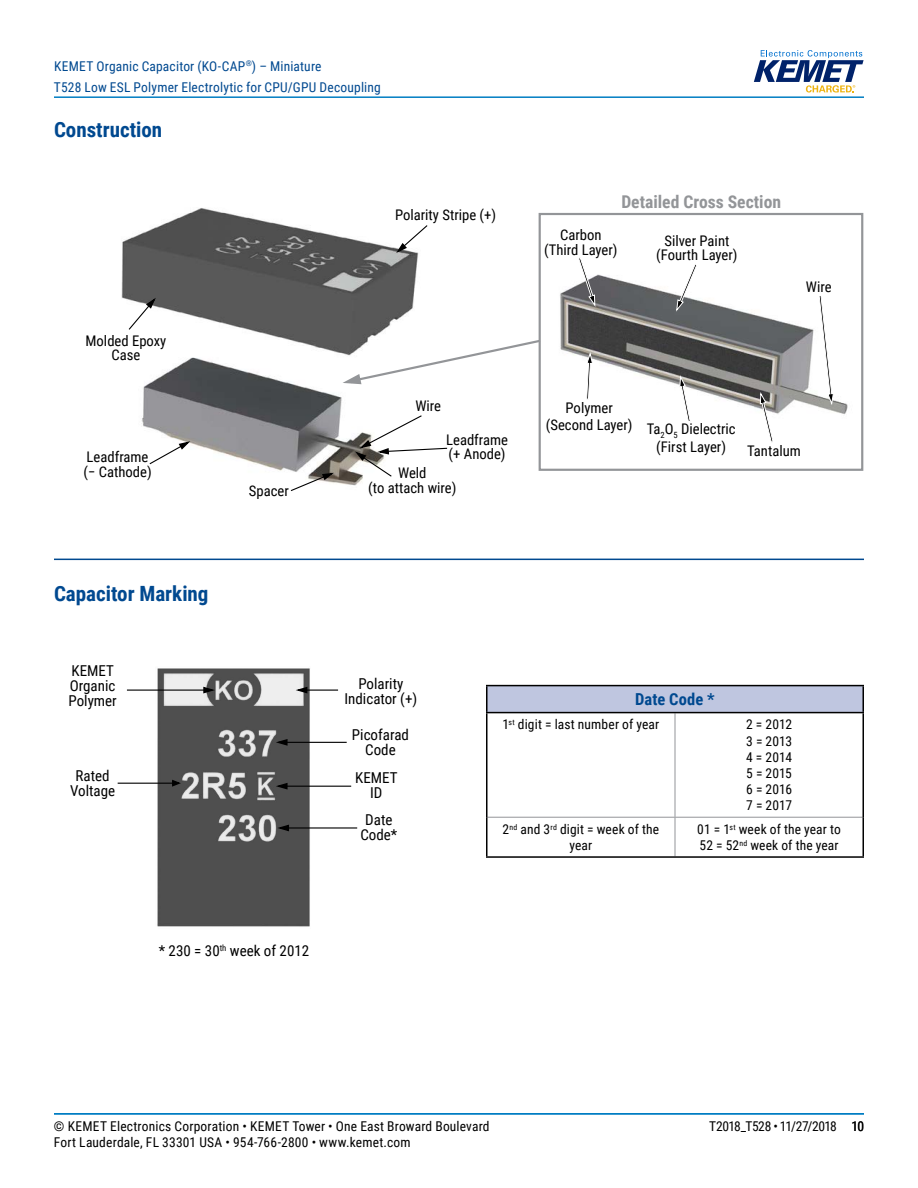
<style>
.page{position:relative;width:918px;height:1188px;background:#fff}
.page>*{position:absolute;margin:0;border:0;box-sizing:border-box;transform-origin:0 0}
.t1{font:700 21px "Roboto Condensed";color:#004990}
.t2{font:700 17.55px "Roboto Condensed";color:#939598}
.t3{font:700 16.5px "Roboto Condensed";letter-spacing:.005em;color:#004990}
.t4{font:15px/15px "Roboto Condensed";color:#000;text-align:center}
.t5{font:14.7px/14.7px "Roboto Condensed";color:#000;text-align:center}
.t6{font:13.5px/16.2px "Roboto Condensed";letter-spacing:.01em;color:#000;text-align:justify}
.t7{font:13.5px/21px "Roboto Condensed";letter-spacing:.015em;color:#004990}
.t8{font:13.5px "Roboto Condensed";letter-spacing:-.03em;color:#000}
</style>
<div class="page">
<hr style="left:54px;top:1113px;width:810px;height:2px;background:#007dc3">
<hr style="left:54px;top:96px;width:810px;height:2px;background:#007dc3">
<svg style="left:754px;top:50px;width:110px;height:43px"></svg>
<hr style="left:54px;top:559px;width:810px;height:1px;background:#004990">
<img style="left:121px;top:208px;width:432px;height:278px">
<img style="left:484px;top:217px;width:380px;height:269px">
<svg style="left:335px;top:338px;width:208px;height:49px"></svg>
<div style="left:539px;top:213px;width:324px;height:258px;border:2px solid #939598"></div>
<svg style="left:676px;top:263px;width:22px;height:49px"></svg>
<svg style="left:818px;top:294px;width:16px;height:112px"></svg>
<svg style="left:586px;top:351px;width:7px;height:49px"></svg>
<svg style="left:394px;top:224px;width:35px;height:31px"></svg>
<svg style="left:290px;top:472px;width:46px;height:19px"></svg>
<svg style="left:148px;top:440px;width:45px;height:25px"></svg>
<svg style="left:128px;top:296px;width:30px;height:35px"></svg>
<svg style="left:760px;top:391px;width:14px;height:52px"></svg>
<svg style="left:578px;top:257px;width:18px;height:51px"></svg>
<svg style="left:679px;top:374px;width:12px;height:49px"></svg>
<svg style="left:353px;top:414px;width:95px;height:64px"></svg>
<img style="left:117px;top:668px;width:241px;height:259px">
<hr style="left:127px;top:690px;width:77px;height:1px;background:#000">
<svg style="left:202px;top:686px;width:16px;height:8px"></svg>
<hr style="left:118px;top:783px;width:55px;height:1px;background:#000">
<svg style="left:171px;top:779px;width:12px;height:9px"></svg>
<hr style="left:306px;top:690px;width:32px;height:1px;background:#000">
<svg style="left:293px;top:686px;width:16px;height:8px"></svg>
<hr style="left:287px;top:742px;width:60px;height:1px;background:#000">
<svg style="left:273px;top:738px;width:16px;height:9px"></svg>
<hr style="left:287px;top:786px;width:64px;height:1px;background:#000">
<svg style="left:273px;top:782px;width:16px;height:8px"></svg>
<hr style="left:288px;top:827px;width:69px;height:2px;background:#000">
<svg style="left:275px;top:824px;width:15px;height:8px"></svg>
<div style="left:487px;top:686px;width:376px;height:27px;background:#bfc6e0"></div>
<hr style="left:675px;top:713px;width:1px;height:104px;background:#939598">
<hr style="left:488px;top:817px;width:187px;height:1px;background:#939598">
<hr style="left:675px;top:817px;width:187px;height:1px;background:#939598">
<hr style="left:675px;top:818px;width:1px;height:38px;background:#939598">
<hr style="left:486px;top:713px;width:2px;height:104px;background:#000">
<hr style="left:862px;top:713px;width:2px;height:104px;background:#000">
<hr style="left:486px;top:817px;width:2px;height:39px;background:#000">
<hr style="left:862px;top:817px;width:2px;height:39px;background:#000">
<hr style="left:486px;top:856px;width:189px;height:2px;background:#000">
<hr style="left:675px;top:856px;width:189px;height:2px;background:#000">
<hr style="left:486px;top:685px;width:189px;height:1px;background:#000">
<hr style="left:486px;top:686px;width:2px;height:26px;background:#000">
<hr style="left:675px;top:685px;width:189px;height:1px;background:#000">
<hr style="left:862px;top:686px;width:2px;height:26px;background:#000">
<hr style="left:486px;top:712px;width:189px;height:1px;background:#000">
<hr style="left:675px;top:712px;width:189px;height:1px;background:#000">
<p class="t7" style="left:54px;top:55px;width:328px">KEMET Organic Capacitor (KO-CAP<sup>®</sup>) – Miniature<br>T528 Low ESL Polymer Electrolytic for CPU/GPU Decoupling</p>
<h1 class="t1" style="left:54px;top:115px;width:110px">Construction</h1>
<p class="t5" style="left:395px;top:207px;width:103px">Polarity Stripe (+)</p>
<p class="t5" style="left:86px;top:332px;width:82px">Molded Epoxy<br>Case</p>
<p class="t5" style="left:415px;top:398px;width:27px">Wire</p>
<p class="t5" style="left:83px;top:449px;width:70px;text-align:left">Leadframe (− Cathode)</p>
<h1 class="t1" style="left:54px;top:578px;width:156px">Capacitor Marking</h1>
<p class="t5" style="left:249px;top:483px;width:41px">Spacer</p>
<p class="t5" style="left:446px;top:431px;width:63px;text-align:left">Leadframe (+ Anode)</p>
<p class="t5" style="left:368px;top:465px;width:90px">Weld<br>(to attach wire)</p>
<p class="t2" style="left:621px;top:189px;width:161px">Detailed Cross Section</p>
<p class="t5" style="left:544px;top:227px;width:75px">Carbon (Third Layer)</p>
<p class="t5" style="left:656px;top:232px;width:83px">Silver Paint (Fourth Layer)</p>
<p class="t5" style="left:806px;top:279px;width:27px">Wire</p>
<p class="t5" style="left:546px;top:398px;width:88px;line-height:17.5px">Polymer (Second Layer)</p>
<p class="t5" style="left:647px;top:420px;width:90px;line-height:17.5px">Ta<sub>2</sub>O<sub>5</sub> Dielectric (First Layer)</p>
<p class="t5" style="left:747px;top:443px;width:55px">Tantalum</p>
<p class="t4" style="left:68px;top:662px;width:50px;text-align:left">KEMET<br>Organic<br>Polymer</p>
<p class="t4" style="left:70px;top:767px;width:47px">Rated<br>Voltage</p>
<p class="t4" style="left:345px;top:676px;width:74px">Polarity<br>Indicator (+)</p>
<p class="t4" style="left:352px;top:726px;width:59px">Picofarad<br>Code</p>
<p class="t4" style="left:355px;top:770px;width:44px">KEMET<br>ID</p>
<p class="t4" style="left:360px;top:812px;width:38px">Date<br>Code*</p>
<p class="t4" style="left:159px;top:943px;width:152px">* 230 = 30<sup>th</sup> week of 2012</p>
<p class="t3" style="left:635px;top:688px;width:81px">Date Code *</p>
<p class="t6" style="left:503px;top:716px;width:158px">1<sup>st</sup> digit = last number of year</p>
<p class="t6" style="left:746px;top:716px;width:47px">2 = 2012<br>3 = 2013<br>4 = 2014<br>5 = 2015<br>6 = 2016<br>7 = 2017</p>
<p class="t6" style="left:503px;top:821px;width:158px;text-align:center">2<sup>nd</sup> and 3<sup>rd</sup> digit = week of the year</p>
<p class="t6" style="left:697px;top:821px;width:145px">01 = 1<sup>st</sup> week of the year to<br>52 = 52<sup>nd</sup> week of the year</p>
<p class="t6" style="left:54px;top:1117px;width:437px">© KEMET Electronics Corporation • KEMET Tower • One East Broward Boulevard</p>
<p class="t8" style="left:709px;top:1116px;width:129px">T2018_T528 • 11/27/2018</p>
<p class="t6" style="left:54px;top:1133px;width:358px">Fort Lauderdale, FL 33301 USA • 954-766-2800 • www.kemet.com</p>
<p class="t6" style="left:852px;top:1117px;width:14px">10</p>
</div>
